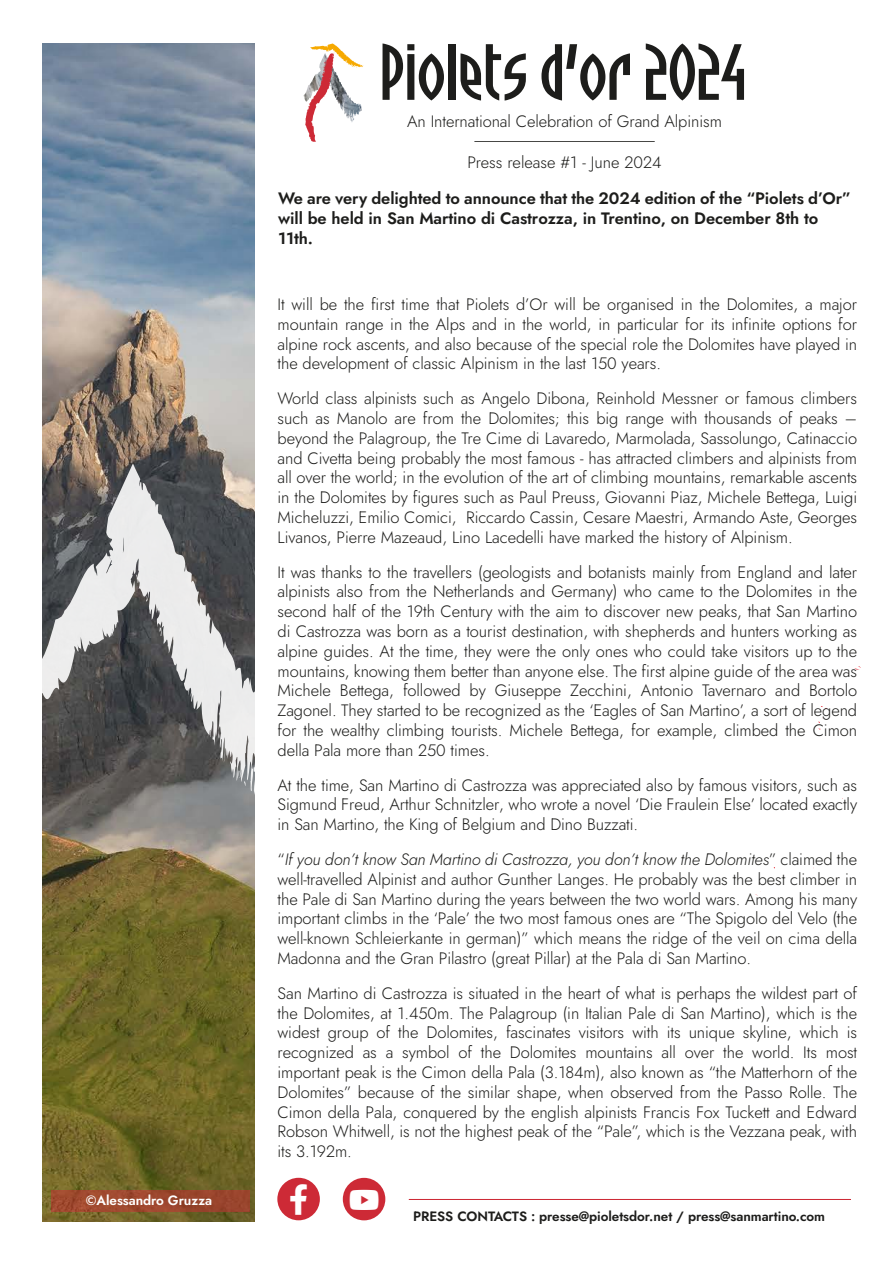
<style>
.page{position:relative;width:893px;height:1263px;background:#fff}
.page>*{position:absolute;margin:0;border:0;box-sizing:border-box;transform-origin:0 0}
.t1{font:70.95px "Tyson";letter-spacing:.025em;color:#1d1d1b;scale:1.18 1}
.t2{font:16.5px/19.8px "Jost";letter-spacing:-.005em;color:#1d1d1b;text-align:justify}
.t3{font:13.5px "Jost";letter-spacing:-.005em;color:#1d1d1b}
.t4{font:13.5px "Jost";letter-spacing:-.005em;color:#fff}
.s1{font-style:italic}
</style>
<div class="page">
<img style="left:42px;top:43px;width:213px;height:1178px">
<svg style="left:854px;top:666px;width:7px;height:4px"></svg>
<svg style="left:42px;top:463px;width:213px;height:336px"></svg>
<svg style="left:238px;top:770px;width:8px;height:21px"></svg>
<div style="left:277px;top:1178px;width:43px;height:42px;background:#cd2a36;border-radius:50%"></div>
<div style="left:52px;top:1190px;width:198px;height:21px;background:#9d472e"></div>
<hr style="left:409px;top:1199px;width:441px;height:1px;background:#cd2a36">
<div style="left:343px;top:1178px;width:42px;height:42px;background:#cd2a36;border-radius:50%"></div>
<svg style="left:304px;top:43px;width:60px;height:99px"></svg>
<hr style="left:474px;top:141px;width:181px;height:1px;background:#1d1d1b">
<p class="t4" style="left:86px;top:1191px;width:128px">©Alessandro Gruzza</p>
<h1 class="t1" style="left:381px;top:34px;width:311px">Piolets d’or 2024</h1>
<p class="t2" style="left:407px;top:112px;width:316px">An International Celebration of Grand Alpinism</p>
<p class="t2" style="left:468px;top:152px;width:196px">Press release #1 - June 2024</p>
<p class="t2" style="left:278px;top:188px;width:574px;text-align:left">We are very delighted to announce that the 2024 edition of the “Piolets d’Or” will be held in San Martino di Castrozza, in Trentino, on December 8th to<br>11th.</p>
<p class="t2" style="left:278px;top:294px;width:581px">It will be the first time that Piolets d’Or will be organised in the Dolomites, a major mountain range in the Alps and in the world, in particular for its infinite options for alpine rock ascents, and also because of the special role the Dolomites have played in the development of classic Alpinism in the last 150 years.</p>
<p class="t2" style="left:278px;top:389px;width:581px">World class alpinists such as Angelo Dibona, Reinhold Messner or famous climbers such as Manolo are from the Dolomites; this big range with thousands of peaks – beyond the Palagroup, the Tre Cime di Lavaredo, Marmolada, Sassolungo, Catinaccio and Civetta being probably the most famous - has attracted climbers and alpinists from all over the world; in the evolution of the art of climbing mountains, remarkable ascents in the Dolomites by figures such as Paul Preuss, Giovanni Piaz, Michele Bettega, Luigi Micheluzzi, Emilio Comici, Riccardo Cassin, Cesare Maestri, Armando Aste, Georges Livanos, Pierre Mazeaud, Lino Lacedelli have marked the history of Alpinism.</p>
<p class="t2" style="left:278px;top:562px;width:581px">It was thanks to the travellers (geologists and botanists mainly from England and later alpinists also from the Netherlands and Germany) who came to the Dolomites in the second half of the 19th Century with the aim to discover new peaks, that San Martino di Castrozza was born as a tourist destination, with shepherds and hunters working as alpine guides. At the time, they were the only ones who could take visitors up to the mountains, knowing them better than anyone else. The first alpine guide of the area was Michele Bettega, followed by Giuseppe Zecchini, Antonio Tavernaro and Bortolo Zagonel. They started to be recognized as the ‘Eagles of San Martino’, a sort of legend for the wealthy climbing tourists. Michele Bettega, for example, climbed the Cimon della Pala more than 250 times.</p>
<p class="t2" style="left:278px;top:775px;width:581px">At the time, San Martino di Castrozza was appreciated also by famous visitors, such as Sigmund Freud, Arthur Schnitzler, who wrote a novel ‘Die Fraulein Else’ located exactly in San Martino, the King of Belgium and Dino Buzzati.</p>
<p class="t2" style="left:278px;top:849px;width:581px">“<span class="s1">If you don’t know San Martino di Castrozza, you don’t know the Dolomites</span>” claimed the well-travelled Alpinist and author Gunther Langes. He probably was the best climber in the Pale di San Martino during the years between the two world wars. Among his many important climbs in the ‘Pale’ the two most famous ones are “The Spigolo del Velo (the well-known Schleierkante in german)” which means the ridge of the veil on cima della Madonna and the Gran Pilastro (great Pillar) at the Pala di San Martino.</p>
<p class="t2" style="left:278px;top:983px;width:581px">San Martino di Castrozza is situated in the heart of what is perhaps the wildest part of the Dolomites, at 1.450m. The Palagroup (in Italian Pale di San Martino), which is the widest group of the Dolomites, fascinates visitors with its unique skyline, which is recognized as a symbol of the Dolomites mountains all over the world. Its most important peak is the Cimon della Pala (3.184m), also known as “the Matterhorn of the Dolomites” because of the similar shape, when observed from the Passo Rolle. The Cimon della Pala, conquered by the english alpinists Francis Fox Tuckett and Edward Robson Whitwell, is not the highest peak of the “Pale”, which is the Vezzana peak, with its 3.192m.</p>
<p class="t3" style="left:413px;top:1206px;width:414px">PRESS CONTACTS : presse@pioletsdor.net / press@sanmartino.com</p>
</div>
